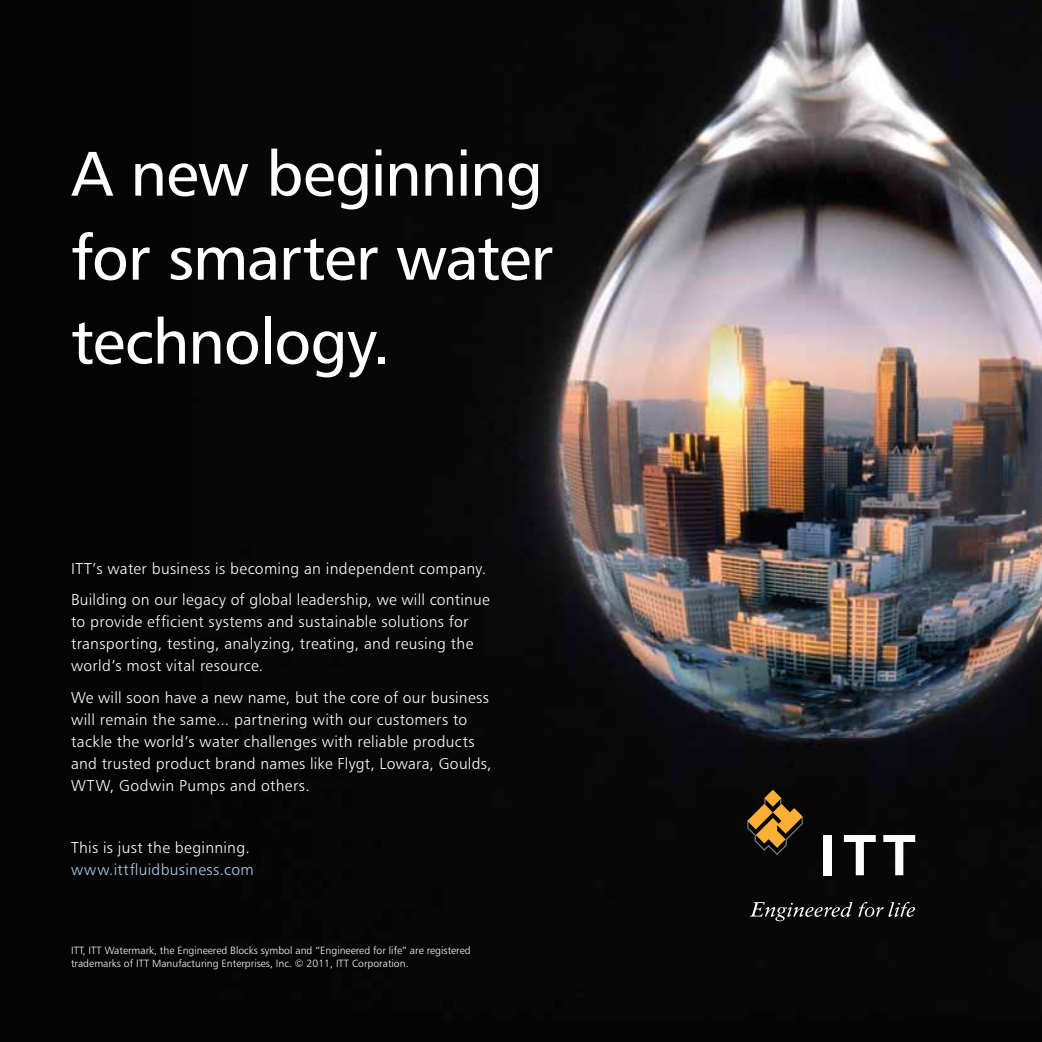
<style>
.page{position:relative;width:1042px;height:1042px;background:#fff}
.page>*{position:absolute;margin:0;border:0;box-sizing:border-box;transform-origin:0 0}
.t1{font:63px/84px "Humanist 777 BT Roman B";letter-spacing:-.02em;color:#fff}
.t2{font:15.75px/22.1px "Humanist 777 BT Light B";letter-spacing:.02em;color:#fff}
.t3{font:15.75px "Humanist 777 BT Light B";letter-spacing:.02em;color:#b0cbea}
.t4{font:10.5px/12.6px "Humanist 777 BT Light B";color:#fff}
</style>
<div class="page">
<img style="left:0;top:0;width:1042px;height:1042px">
<div style="left:823px;top:835px;width:9px;height:40px;background:#fff"></div>
<svg style="left:844px;top:835px;width:32px;height:40px"></svg>
<svg style="left:883px;top:835px;width:32px;height:40px"></svg>
<svg style="left:747px;top:789px;width:56px;height:66px;background:#5f451a"></svg>
<svg style="left:750px;top:902px;width:102px;height:19px;background:#363636"></svg>
<svg style="left:858px;top:902px;width:57px;height:15px"></svg>
<h1 class="t1" style="left:71px;top:130px;width:483px">A new beginning for smarter water technology.</h1>
<p class="t2" style="left:71px;top:553px;width:420px;line-height:31.2px">ITT’s water business is becoming an independent company.<br>Building on our legacy of global leadership, we will continue</p>
<p class="t2" style="left:71px;top:610px;width:404px">to provide efficient systems and sustainable solutions for transporting, testing, analyzing, treating, and reusing the world’s most vital resource.</p>
<p class="t2" style="left:71px;top:686px;width:422px">We will soon have a new name, but the core of our business will remain the same... partnering with our customers to tackle the world’s water challenges with reliable products and trusted product brand names like Flygt, Lowara, Goulds, WTW, Godwin Pumps and others.</p>
<p class="t2" style="left:71px;top:836px;width:180px">This is just the beginning.</p>
<p class="t3" style="left:71px;top:860px;width:184px">www.ittfluidbusiness.com</p>
<p class="t4" style="left:71px;top:944px;width:401px">ITT, ITT Watermark, the Engineered Blocks symbol and “Engineered for life” are registered trademarks of ITT Manufacturing Enterprises, Inc. © 2011, ITT Corporation.</p>
</div>
